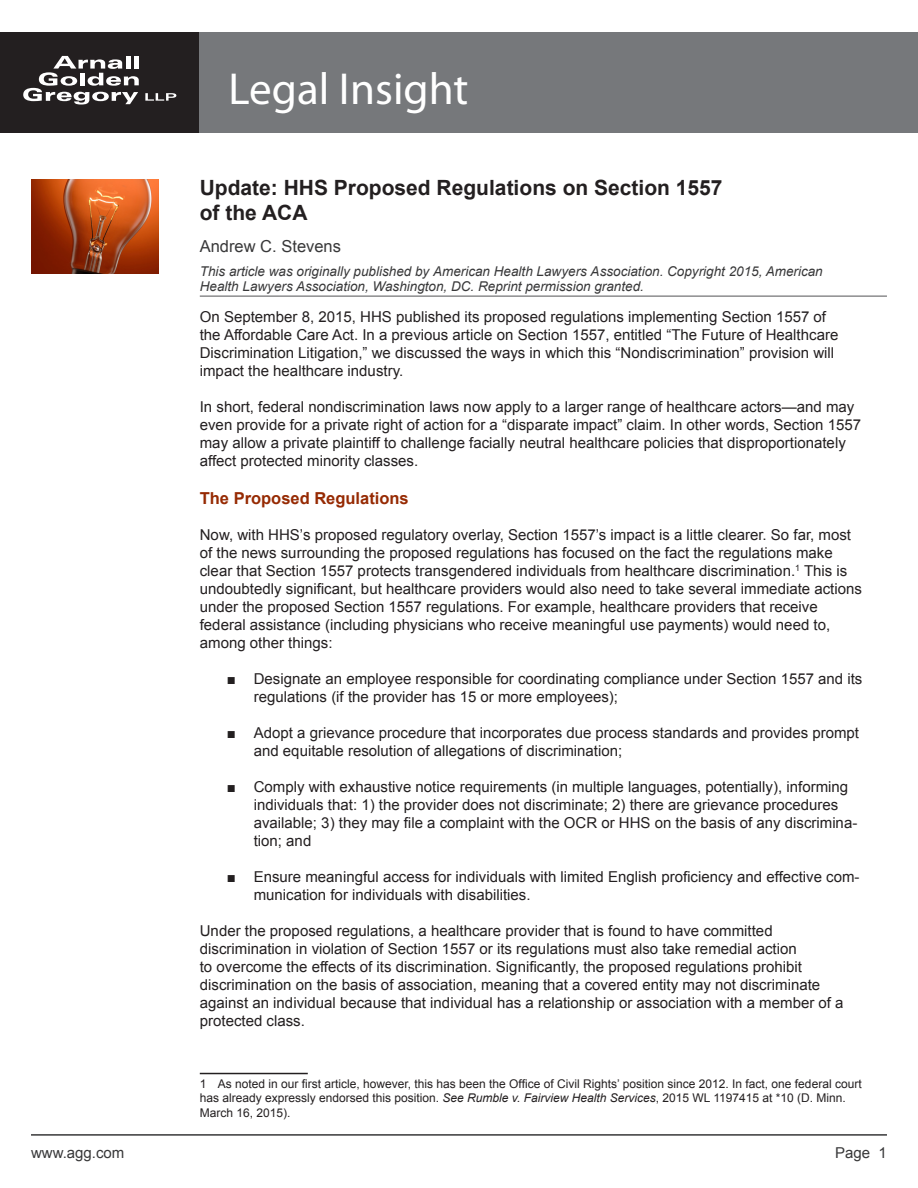
<style>
.page{position:relative;width:918px;height:1188px;background:#fff}
.page>*{position:absolute;margin:0;border:0;box-sizing:border-box;transform-origin:0 0}
.t1{font:45px "Myriad Pro";color:#fff}
.t2{font:700 21px "Arial";color:#231f20}
.Subtitles{font:700 16.5px "Arial";color:#962a03}
.t3{font:16.5px "Arial";color:#383839}
.Regular_text{font:15px/18px "Arial";color:#231f20}
.t4{font:15px "Arial";color:#383839}
.t5{font:italic 13.5px/15px "Arial";color:#383839}
.Footnote{font:12px/14.4px "Arial";color:#231f20}
.s1{font-style:italic}
</style>
<div class="page">
<div style="left:0;top:32px;width:200px;height:101px;background:#231f20"></div>
<svg style="left:23px;top:56px;width:116px;height:49px"></svg>
<svg style="left:145px;top:93px;width:31px;height:8px"></svg>
<div style="left:200px;top:32px;width:718px;height:101px;background:#76787b"></div>
<hr style="left:31px;top:1134px;width:856px;height:2px;background:#383839">
<img style="left:31px;top:180px;width:128px;height:94px">
<hr style="left:200px;top:296px;width:687px;height:1px;background:#535355">
<hr style="left:200px;top:1073px;width:108px;height:1px;background:#231f20">
<h1 class="t1" style="left:229px;top:61px;width:241px">Legal Insight</h1>
<p class="t2" style="left:200px;top:174px;width:524px">Update: HHS Proposed Regulations on Section 1557</p>
<p class="t2" style="left:200px;top:199px;width:109px">of the ACA</p>
<p class="t3" style="left:200px;top:235px;width:143px">Andrew C. Stevens</p>
<p class="t5" style="left:200px;top:264px;width:625px">This article was originally published by American Health Lawyers Association. Copyright 2015, American<br>Health Lawyers Association, Washington, DC. Reprint permission granted.</p>
<p class="Regular_text" style="left:200px;top:308px;width:640px">On September 8, 2015, HHS published its proposed regulations implementing Section 1557 of the Affordable Care Act. In a previous article on Section 1557, entitled “The Future of Healthcare Discrimination Litigation,” we discussed the ways in which this “Nondiscrimination” provision will impact the healthcare industry.</p>
<p class="Regular_text" style="left:200px;top:398px;width:663px">In short, federal nondiscrimination laws now apply to a larger range of healthcare actors—and may even provide for a private right of action for a “disparate impact” claim. In other words, Section 1557 may allow a private plaintiff to challenge facially neutral healthcare policies that disproportionately affect protected minority classes.</p>
<p class="Subtitles" style="left:200px;top:487px;width:211px">The Proposed Regulations</p>
<p class="Regular_text" style="left:200px;top:526px;width:664px">Now, with HHS’s proposed regulatory overlay, Section 1557’s impact is a little clearer. So far, most of the news surrounding the proposed regulations has focused on the fact the regulations make clear that Section 1557 protects transgendered individuals from healthcare discrimination.<sup>1</sup> This is undoubtedly significant, but healthcare providers would also need to take several immediate actions under the proposed Section 1557 regulations. For example, healthcare providers that receive federal assistance (including physicians who receive meaningful use payments) would need to, among other things:</p>
<p class="Regular_text" style="left:254px;top:670px;width:610px;text-indent:-27px">■ Designate an employee responsible for coordinating compliance under Section 1557 and its regulations (if the provider has 15 or more employees);</p>
<p class="Regular_text" style="left:254px;top:724px;width:607px;text-indent:-27px">■ Adopt a grievance procedure that incorporates due process standards and provides prompt and equitable resolution of allegations of discrimination;</p>
<p class="Regular_text" style="left:254px;top:778px;width:605px;text-indent:-27px">■ Comply with exhaustive notice requirements (in multiple languages, potentially), informing individuals that: 1) the provider does not discriminate; 2) there are grievance procedures available; 3) they may file a complaint with the OCR or HHS on the basis of any discrimina&shy;tion; and</p>
<p class="Regular_text" style="left:254px;top:868px;width:607px;text-indent:-27px">■ Ensure meaningful access for individuals with limited English proficiency and effective com&shy;munication for individuals with disabilities.</p>
<p class="Regular_text" style="left:200px;top:922px;width:645px">Under the proposed regulations, a healthcare provider that is found to have committed discrimination in violation of Section 1557 or its regulations must also take remedial action<br>to overcome the effects of its discrimination. Significantly, the proposed regulations prohibit discrimination on the basis of association, meaning that a covered entity may not discriminate against an individual because that individual has a relationship or association with a member of a protected class.</p>
<p class="Footnote" style="left:200px;top:1077px;width:663px">1 As noted in our first article, however, this has been the Office of Civil Rights’ position since 2012. In fact, one federal court has already expressly endorsed this position. <span class="s1">See Rumble v. Fairview Health Services</span>, 2015 WL 1197415 at *10 (D. Minn.<br>March 16, 2015).</p>
<p class="t4" style="left:31px;top:1142px;width:95px">www.agg.com</p>
<p class="t4" style="left:835px;top:1142px;width:53px">Page 1</p>
</div>
